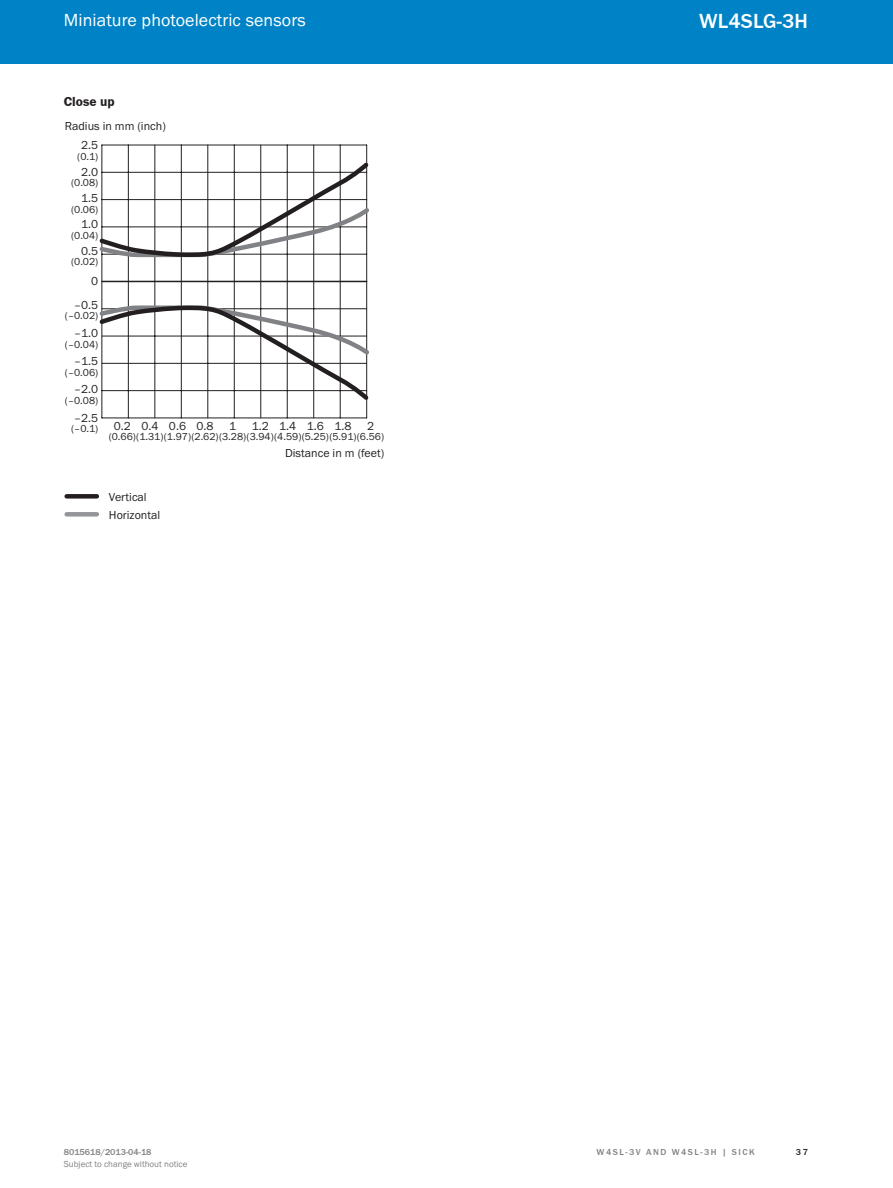
<style>
.page{position:relative;width:893px;height:1188px;background:#fff}
.page>*{position:absolute;margin:0;border:0;box-sizing:border-box;transform-origin:0 0}
.t1{font:500 21px "SICK Franklin";letter-spacing:.005em;color:#fff}
.t2{font:18px "SICK Franklin";letter-spacing:.005em;color:#fff}
.t3{font:700 13.5px "SICK Franklin";letter-spacing:.005em;color:#231f20}
.t4{font:12px/18px "SICK Franklin";color:#231f20}
.t5{font:10.5px "SICK Franklin";color:#231f20}
.t6{font:9px "SICK Franklin";color:#808285}
.t7{font:500 9px "SICK Franklin";letter-spacing:.17em;color:#808285}
.t8{font:500 9px "SICK Franklin";color:#808285}
.t9{font:500 9px "SICK Franklin";color:#231f20}
</style>
<div class="page">
<div style="left:0;top:0;width:893px;height:64px;background:#0083c6"></div>
<div style="left:67px;top:494px;width:30px;height:5px;background:#231f20"></div>
<div style="left:67px;top:512px;width:30px;height:5px;background:#939598"></div>
<hr style="left:155px;top:145px;width:1px;height:273px;background:#231f20">
<hr style="left:207px;top:145px;width:1px;height:273px;background:#231f20">
<hr style="left:260px;top:145px;width:1px;height:273px;background:#231f20">
<hr style="left:313px;top:145px;width:1px;height:273px;background:#231f20">
<hr style="left:102px;top:281px;width:265px;height:1px;background:#231f20">
<hr style="left:102px;top:145px;width:265px;height:1px;background:#231f20">
<hr style="left:181px;top:145px;width:1px;height:273px;background:#231f20">
<hr style="left:234px;top:145px;width:1px;height:273px;background:#231f20">
<hr style="left:287px;top:145px;width:1px;height:273px;background:#231f20">
<hr style="left:340px;top:145px;width:1px;height:273px;background:#231f20">
<hr style="left:366px;top:145px;width:1px;height:273px;background:#231f20">
<hr style="left:102px;top:418px;width:265px;height:1px;background:#231f20">
<hr style="left:128px;top:145px;width:1px;height:273px;background:#231f20">
<hr style="left:102px;top:145px;width:1px;height:273px;background:#231f20">
<svg style="left:99px;top:160px;width:270px;height:100px"></svg>
<svg style="left:99px;top:303px;width:270px;height:99px"></svg>
<h2 class="t2" style="left:64px;top:9px;width:244px">Miniature photoelectric sensors</h2>
<p class="t3" style="left:64px;top:94px;width:53px">Close up</p>
<p class="t4" style="left:65px;top:117px;width:102px">Radius in mm (inch)</p>
<p class="t4" style="left:81px;top:136px;width:19px">2.5</p>
<p class="t5" style="left:77px;top:150px;width:23px">(0.1)</p>
<p class="t4" style="left:81px;top:163px;width:19px">2.0</p>
<p class="t5" style="left:71px;top:176px;width:29px">(0.08)</p>
<p class="t4" style="left:81px;top:189px;width:19px">1.5</p>
<p class="t5" style="left:71px;top:203px;width:29px">(0.06)</p>
<p class="t4" style="left:81px;top:216px;width:19px">1.0</p>
<p class="t5" style="left:71px;top:229px;width:29px">(0.04)</p>
<p class="t4" style="left:81px;top:242px;width:19px">0.5</p>
<p class="t5" style="left:71px;top:255px;width:29px">(0.02)</p>
<p class="t4" style="left:91px;top:273px;width:9px">0</p>
<p class="t4" style="left:74px;top:296px;width:26px">–0.5</p>
<p class="t5" style="left:65px;top:309px;width:35px">(–0.02)</p>
<p class="t4" style="left:74px;top:324px;width:26px">–1.0</p>
<p class="t5" style="left:65px;top:337px;width:35px">(–0.04)</p>
<p class="t4" style="left:74px;top:352px;width:26px">–1.5</p>
<p class="t5" style="left:65px;top:366px;width:35px">(–0.06)</p>
<p class="t4" style="left:74px;top:381px;width:26px">–2.0</p>
<p class="t5" style="left:65px;top:394px;width:35px">(–0.08)</p>
<p class="t4" style="left:74px;top:409px;width:26px">–2.5</p>
<p class="t5" style="left:71px;top:422px;width:29px">(–0.1)</p>
<p class="t4" style="left:141px;top:417px;width:19px">0.4</p>
<p class="t5" style="left:109px;top:430px;width:277px">(0.66)(1.31)(1.97)(2.62)(3.28)(3.94)(4.59)(5.25)(5.91)(6.56)</p>
<p class="t4" style="left:169px;top:417px;width:19px">0.6</p>
<p class="t4" style="left:229px;top:417px;width:9px">1</p>
<p class="t4" style="left:279px;top:417px;width:19px">1.4</p>
<p class="t4" style="left:334px;top:417px;width:19px">1.8</p>
<p class="t4" style="left:367px;top:417px;width:9px">2</p>
<p class="t4" style="left:114px;top:417px;width:19px">0.2</p>
<p class="t4" style="left:197px;top:417px;width:19px">0.8</p>
<p class="t4" style="left:252px;top:417px;width:19px">1.2</p>
<p class="t4" style="left:307px;top:417px;width:19px">1.6</p>
<p class="t4" style="left:285px;top:444px;width:101px">Distance in m (feet)</p>
<p class="t4" style="left:109px;top:488px;width:53px">Vertical<br>Horizontal</p>
<h1 class="t1" style="left:699px;top:8px;width:110px">WL4SLG-3H</h1>
<p class="t8" style="left:64px;top:1146px;width:89px">8015618/2013-04-18</p>
<p class="t7" style="left:597px;top:1146px;width:160px">W4SL-3V and W4SL-3H | SIC K</p>
<p class="t6" style="left:64px;top:1159px;width:125px">Subject to change without notice</p>
<p class="t9" style="left:796px;top:1146px;width:14px">37</p>
</div>
